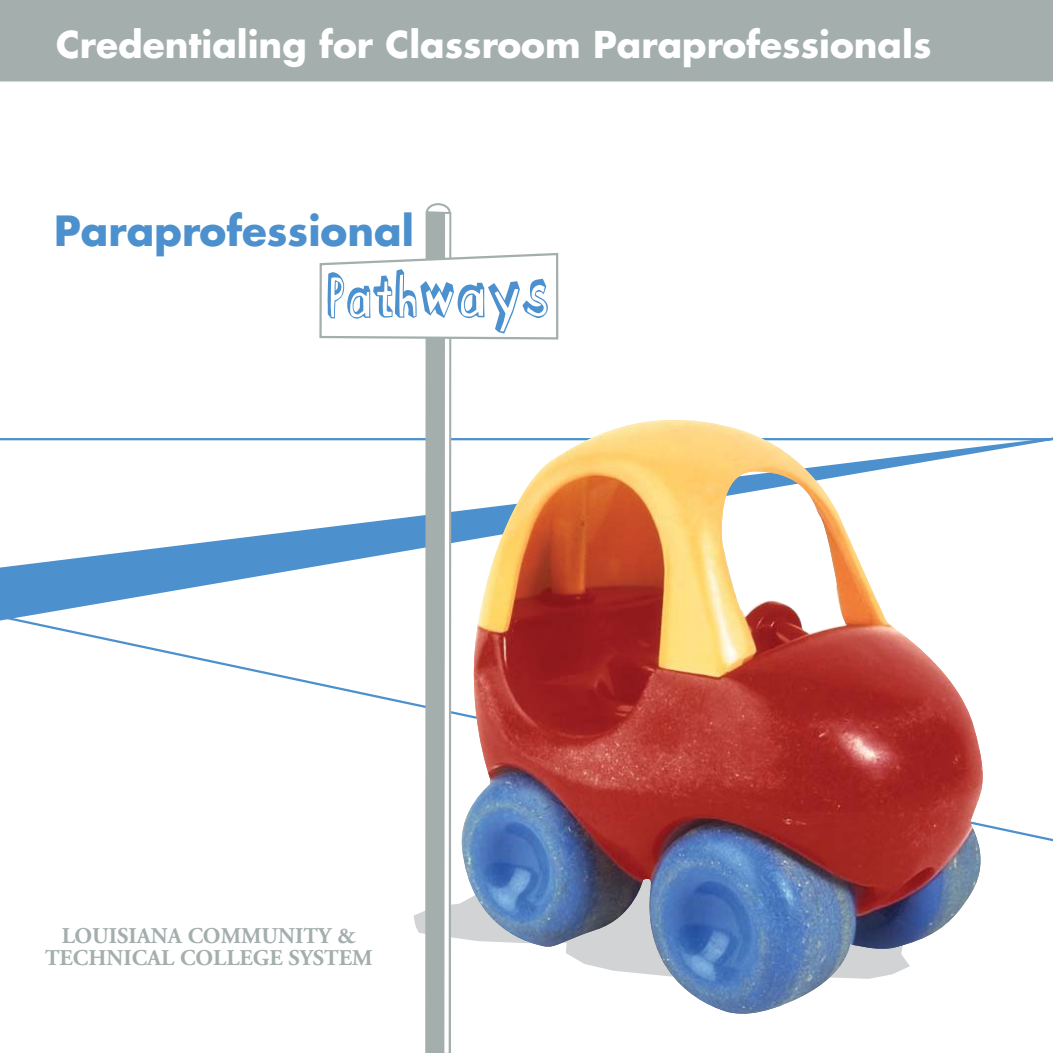
<style>
.page{position:relative;width:1053px;height:1053px;background:#fff}
.page>*{position:absolute;margin:0;border:0;box-sizing:border-box;transform-origin:0 0}
.t1{font:700 40.5px "Futura";color:#4c90cd}
.t2{font:700 36px "Futura";color:#fff}
.t3{font:700 22.5px/22.5px "Adobe Garamond";color:#a3aead;text-align:center}
</style>
<div class="page">
<svg style="left:40px;top:626px;width:1013px;height:216px"></svg>
<svg style="left:0;top:437px;width:1053px;height:189px"></svg>
<div style="left:0;top:0;width:1053px;height:81px;background:#a3aead"></div>
<img style="left:559px;top:420px;width:424px;height:594px">
<svg style="left:426px;top:203px;width:25px;height:19px"></svg>
<svg style="left:318px;top:210px;width:241px;height:843px"></svg>
<p class="t2" style="left:56px;top:28px;width:877px">Credentialing for Classroom Paraprofessionals</p>
<p class="t1" style="left:54px;top:212px;width:362px">Paraprofessional</p>
<p class="t3" style="left:45px;top:926px;width:329px">LOUISIANA COMMUNITY &amp;<br>TECHNICAL COLLEGE SYSTEM</p>
</div>
